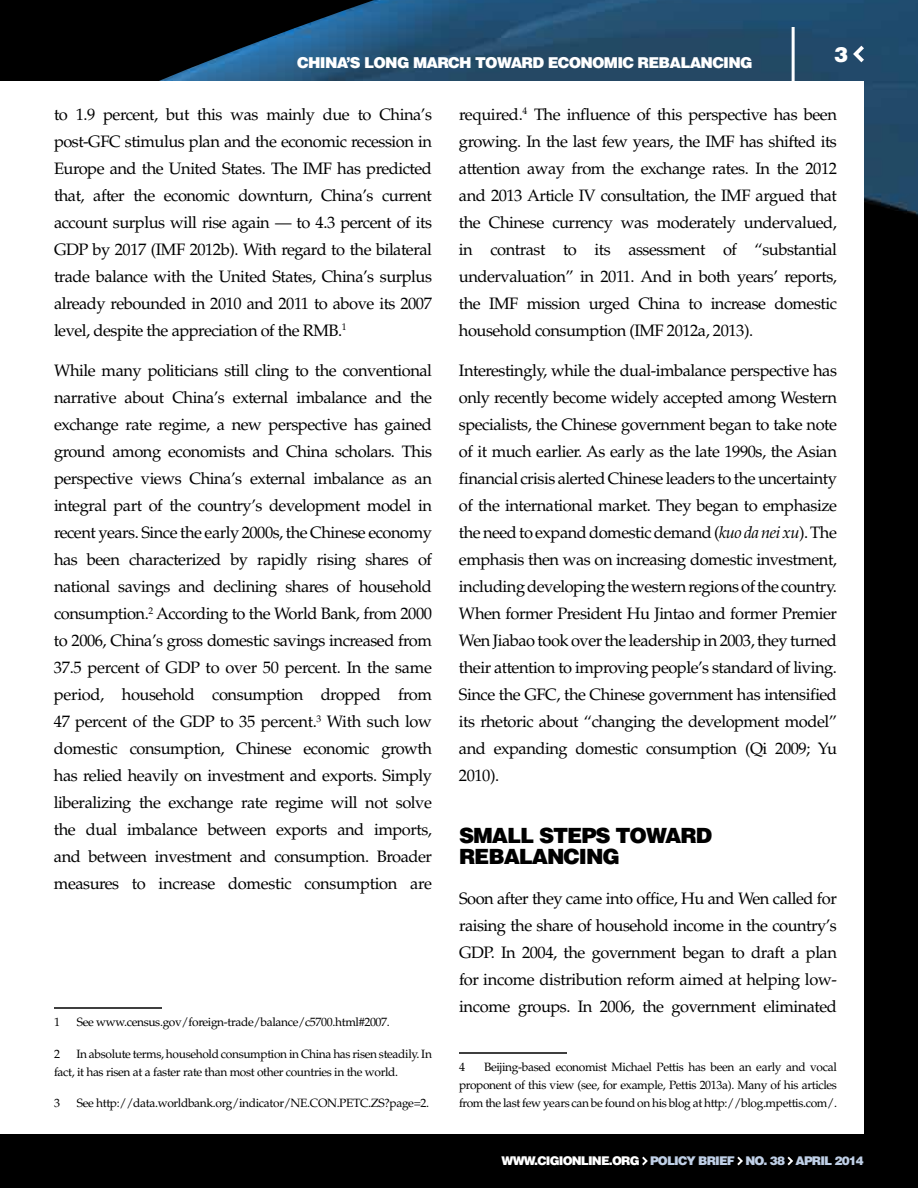
<style>
.page{position:relative;width:918px;height:1188px;background:#fff}
.page>*{position:absolute;margin:0;border:0;box-sizing:border-box;transform-origin:0 0}
.t1{font:900 21px/21px "Helvetica LT Std";letter-spacing:-.05em;color:#000}
.t2{font:900 21px "Helvetica LT Std";color:#fff}
.t3{font:16.5px/27px "Palatino LT Std";letter-spacing:-.03em;color:#000;text-align:justify}
.t4{font:900 15px "Helvetica LT Std";letter-spacing:-.05em;color:#fff}
.t5{font:12px/18px "Palatino LT Std";letter-spacing:-.03em;color:#000}
.t6{font:900 12px "Helvetica LT Std";letter-spacing:-.07em;color:#bfcfe6}
.s1{font-style:italic}
.s2{color:#fff}
</style>
<div class="page">
<div style="left:1px;top:481px;width:917px;height:707px;background:#000"></div>
<img style="left:1px;top:0;width:917px;height:481px">
<svg style="left:0;top:1134px;width:1px;height:54px"></svg>
<img style="left:0;top:0;width:1px;height:81px">
<svg style="left:853px;top:46px;width:11px;height:16px"></svg>
<svg style="left:642px;top:1157px;width:6px;height:8px"></svg>
<svg style="left:737px;top:1157px;width:6px;height:8px"></svg>
<svg style="left:787px;top:1157px;width:6px;height:8px"></svg>
<hr style="left:792px;top:27px;width:3px;height:54px;background:#fff">
<div style="left:0;top:81px;width:864px;height:1053px;background:#fff"></div>
<hr style="left:54px;top:1007px;width:108px;height:2px;background:#000">
<hr style="left:459px;top:1052px;width:108px;height:2px;background:#000">
<p class="t4" style="left:297px;top:53px;width:22px">CHINA</p>
<p class="t4" style="left:347px;top:53px;width:40px">’S LONG</p>
<p class="t4" style="left:413px;top:53px;width:26px">MARCH</p>
<p class="t4" style="left:475px;top:53px;width:13px">TOWARD</p>
<p class="t4" style="left:548px;top:53px;width:22px">ECONOMIC</p>
<p class="t4" style="left:638px;top:53px;width:23px">REBALANCING</p>
<p class="t2" style="left:834px;top:41px;width:16px">3</p>
<p class="t3" style="left:54px;top:101px;width:380px">to 1.9 percent, but this was mainly due to China’s post-GFC stimulus plan and the economic recession in Europe and the United States. The IMF has predicted that, after the economic downturn, China’s current account surplus will rise again — to 4.3 percent of its GDP by 2017 (IMF 2012b). With regard to the bilateral trade balance with the United States, China’s surplus already rebounded in 2010 and 2011 to above its 2007 level, despite the appreciation of the RMB.<sup>1</sup></p>
<p class="t3" style="left:54px;top:358px;width:380px">While many politicians still cling to the conventional narrative about China’s external imbalance and the exchange rate regime, a new perspective has gained ground among economists and China scholars. This perspective views China’s external imbalance as an integral part of the country’s development model in recent years. Since the early 2000s, the Chinese economy has been characterized by rapidly rising shares of national savings and declining shares of household consumption.<sup>2</sup> According to the World Bank, from 2000 to 2006, China’s gross domestic savings increased from 37.5 percent of GDP to over 50 percent. In the same period, household consumption dropped from 47 percent of the GDP to 35 percent.<sup>3</sup> With such low domestic consumption, Chinese economic growth has relied heavily on investment and exports. Simply liberalizing the exchange rate regime will not solve the dual imbalance between exports and imports, and between investment and consumption. Broader measures to increase domestic consumption are</p>
<p class="t5" style="left:54px;top:1013px;width:7px">1</p>
<p class="t5" style="left:77px;top:1013px;width:315px">See www.census.gov/foreign-trade/balance/c5700.html#2007.</p>
<p class="t5" style="left:54px;top:1045px;width:7px">2</p>
<p class="t5" style="left:54px;top:1045px;width:379px;text-indent:22px">In absolute terms, household consumption in China has risen steadily. In fact, it has risen at a faster rate than most other countries in the world.</p>
<p class="t5" style="left:54px;top:1094px;width:7px">3</p>
<p class="t5" style="left:77px;top:1094px;width:354px">See http://data.worldbank.org/indicator/NE.CON.PETC.ZS?page=2.</p>
<p class="t3" style="left:459px;top:101px;width:380px">required.<sup>4</sup> The influence of this perspective has been growing. In the last few years, the IMF has shifted its attention away from the exchange rates. In the 2012 and 2013 Article IV consultation, the IMF argued that the Chinese currency was moderately undervalued, in contrast to its assessment of “substantial undervaluation” in 2011. And in both years’ reports, the IMF mission urged China to increase domestic household consumption (IMF 2012a, 2013).</p>
<p class="t3" style="left:459px;top:358px;width:380px">Interestingly, while the dual-imbalance perspective has only recently become widely accepted among Western specialists, the Chinese government began to take note of it much earlier. As early as the late 1990s, the Asian financial crisis alerted Chinese leaders to the uncertainty of the international market. They began to emphasize the need to expand domestic demand (<span class="s1">kuo da nei xu</span>). The emphasis then was on increasing domestic investment, including developing the western regions of the country.<br>When former President Hu Jintao and former Premier Wen Jiabao took over the leadership in 2003, they turned their attention to improving people’s standard of living.<br>Since the GFC, the Chinese government has intensified its rhetoric about “changing the development model” and expanding domestic consumption (Qi 2009; Yu 2010).</p>
<p class="t1" style="left:459px;top:824px;width:255px">SMALL STEPS TOWARD<br>REBALANCING</p>
<p class="t3" style="left:459px;top:886px;width:380px">Soon after they came into office, Hu and Wen called for raising the share of household income in the country’s GDP. In 2004, the government began to draft a plan for income distribution reform aimed at helping low&shy;income groups. In 2006, the government eliminated</p>
<p class="t5" style="left:459px;top:1058px;width:380px;text-align:justify;text-indent:25px">Beijing-based economist Michael Pettis has been an early and vocal proponent of this view (see, for example, Pettis 2013a). Many of his articles from the last few years can be found on his blog at http://blog.mpettis.com/.</p>
<p class="t5" style="left:459px;top:1058px;width:7px">4</p>
<p class="t6" style="left:502px;top:1153px;width:311px"><span class="s2">WWW.CIGIONLINE.ORG</span> POLICY BRIEF NO. 38 APRIL</p>
<p class="t6" style="left:835px;top:1153px;width:31px">2014</p>
</div>
